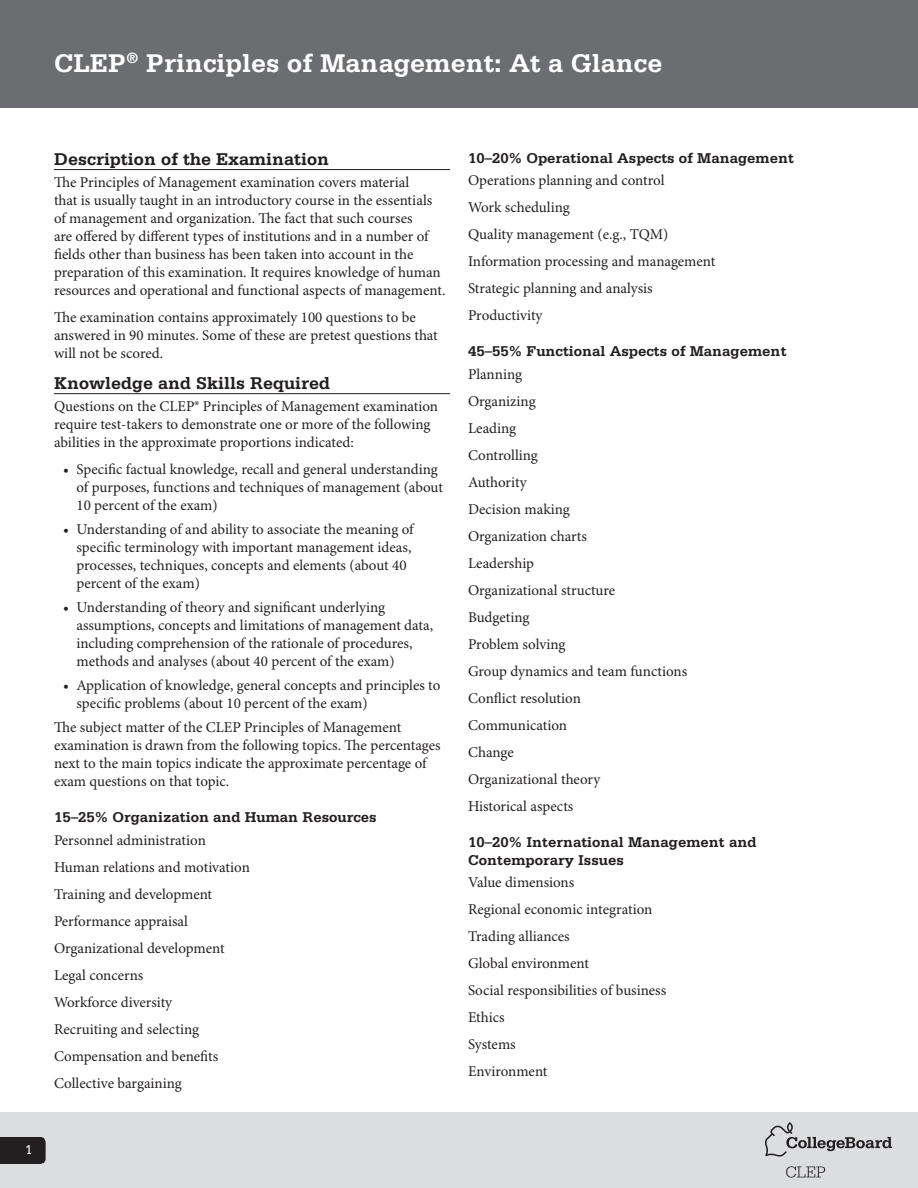
<style>
.page{position:relative;width:918px;height:1188px;background:#fff}
.page>*{position:absolute;margin:0;border:0;box-sizing:border-box;transform-origin:0 0}
.t1{font:700 27px "Serifa Std";color:#fff}
.t2{font:700 18px "Serifa Std";color:#231f20}
.bullets{font:15px/18px "Minion Pro";color:#231f20}
.Sub-Header{font:700 15px/18px "Serifa Std";color:#231f20}
.t3{font:13.5px "Serifa Std";color:#fff}
</style>
<div class="page">
<div style="left:0;top:1112px;width:918px;height:76px;background:#dcdddf"></div>
<svg style="left:786px;top:1166px;width:39px;height:12px"></svg>
<svg style="left:765px;top:1122px;width:127px;height:35px"></svg>
<svg style="left:0;top:1137px;width:46px;height:27px"></svg>
<div style="left:0;top:0;width:918px;height:108px;background:#6c6d70"></div>
<hr style="left:54px;top:169px;width:396px;height:1px;background:#231f20">
<hr style="left:54px;top:393px;width:396px;height:1px;background:#231f20">
<p class="t1" style="left:54px;top:47px;width:610px">CLEP<sup>®</sup> Principles of Management: At a Glance</p>
<p class="t3" style="left:25px;top:1142px;width:9px">1</p>
<p class="t2" style="left:54px;top:148px;width:277px">Description of the Examination</p>
<p class="bullets" style="left:54px;top:174px;width:393px">The Principles of Management examination covers material<br>that is usually taught in an introductory course in the essentials of management and organization. The fact that such courses<br>are offered by different types of institutions and in a number of fields other than business has been taken into account in the preparation of this examination. It requires knowledge of human resources and operational and functional aspects of management.</p>
<p class="bullets" style="left:54px;top:309px;width:385px">The examination contains approximately 100 questions to be answered in 90 minutes. Some of these are pretest questions that will not be scored.</p>
<p class="t2" style="left:54px;top:372px;width:278px">Knowledge and Skills Required</p>
<p class="bullets" style="left:54px;top:398px;width:386px">Questions on the CLEP® Principles of Management examination require test-takers to demonstrate one or more of the following abilities in the approximate proportions indicated:</p>
<p class="bullets" style="left:76px;top:461px;width:368px;text-indent:-14px">• Specific factual knowledge, recall and general understanding of purposes, functions and techniques of management (about<br>10 percent of the exam)</p>
<p class="bullets" style="left:76px;top:521px;width:339px;text-indent:-14px">• Understanding of and ability to associate the meaning of specific terminology with important management ideas, processes, techniques, concepts and elements (about 40 percent of the exam)</p>
<p class="bullets" style="left:76px;top:599px;width:358px;text-indent:-14px">• Understanding of theory and significant underlying assumptions, concepts and limitations of management data, including comprehension of the rationale of procedures, methods and analyses (about 40 percent of the exam)</p>
<p class="bullets" style="left:76px;top:677px;width:365px;text-indent:-14px">• Application of knowledge, general concepts and principles to specific problems (about 10 percent of the exam)</p>
<p class="bullets" style="left:54px;top:719px;width:388px">The subject matter of the CLEP Principles of Management examination is drawn from the following topics. The percentages next to the main topics indicate the approximate percentage of exam questions on that topic.</p>
<p class="Sub-Header" style="left:54px;top:808px;width:324px">15–25% Organization and Human Resources</p>
<p class="bullets" style="left:54px;top:832px;width:153px">Personnel administration</p>
<p class="bullets" style="left:54px;top:859px;width:197px">Human relations and motivation</p>
<p class="bullets" style="left:54px;top:886px;width:160px">Training and development</p>
<p class="bullets" style="left:54px;top:913px;width:136px">Performance appraisal</p>
<p class="bullets" style="left:54px;top:940px;width:172px">Organizational development</p>
<p class="bullets" style="left:54px;top:967px;width:91px">Legal concerns</p>
<p class="bullets" style="left:54px;top:994px;width:120px">Workforce diversity</p>
<p class="bullets" style="left:54px;top:1021px;width:147px">Recruiting and selecting</p>
<p class="bullets" style="left:54px;top:1048px;width:166px">Compensation and benefits</p>
<p class="bullets" style="left:54px;top:1075px;width:129px">Collective bargaining</p>
<p class="Sub-Header" style="left:468px;top:149px;width:327px">10–20% Operational Aspects of Management</p>
<p class="bullets" style="left:468px;top:172px;width:198px">Operations planning and control</p>
<p class="bullets" style="left:468px;top:199px;width:103px">Work scheduling</p>
<p class="bullets" style="left:468px;top:226px;width:202px">Quality management (e.g., TQM)</p>
<p class="bullets" style="left:468px;top:253px;width:249px">Information processing and management</p>
<p class="bullets" style="left:468px;top:280px;width:186px">Strategic planning and analysis</p>
<p class="bullets" style="left:468px;top:307px;width:76px">Productivity</p>
<p class="Sub-Header" style="left:468px;top:342px;width:320px">45–55% Functional Aspects of Management</p>
<p class="bullets" style="left:468px;top:366px;width:56px">Planning</p>
<p class="bullets" style="left:468px;top:393px;width:69px">Organizing</p>
<p class="bullets" style="left:468px;top:420px;width:50px">Leading</p>
<p class="bullets" style="left:468px;top:447px;width:71px">Controlling</p>
<p class="bullets" style="left:468px;top:474px;width:60px">Authority</p>
<p class="bullets" style="left:468px;top:501px;width:103px">Decision making</p>
<p class="bullets" style="left:468px;top:528px;width:121px">Organization charts</p>
<p class="bullets" style="left:468px;top:555px;width:68px">Leadership</p>
<p class="bullets" style="left:468px;top:582px;width:149px">Organizational structure</p>
<p class="bullets" style="left:468px;top:609px;width:63px">Budgeting</p>
<p class="bullets" style="left:468px;top:636px;width:99px">Problem solving</p>
<p class="bullets" style="left:468px;top:663px;width:221px">Group dynamics and team functions</p>
<p class="bullets" style="left:468px;top:690px;width:114px">Conflict resolution</p>
<p class="bullets" style="left:468px;top:717px;width:101px">Communication</p>
<p class="bullets" style="left:468px;top:744px;width:47px">Change</p>
<p class="bullets" style="left:468px;top:771px;width:134px">Organizational theory</p>
<p class="bullets" style="left:468px;top:798px;width:107px">Historical aspects</p>
<p class="Sub-Header" style="left:468px;top:833px;width:290px">10–20% International Management and<br>Contemporary Issues</p>
<p class="bullets" style="left:468px;top:874px;width:108px">Value dimensions</p>
<p class="bullets" style="left:468px;top:901px;width:186px">Regional economic integration</p>
<p class="bullets" style="left:468px;top:928px;width:103px">Trading alliances</p>
<p class="bullets" style="left:468px;top:955px;width:122px">Global environment</p>
<p class="bullets" style="left:468px;top:982px;width:200px">Social responsibilities of business</p>
<p class="bullets" style="left:468px;top:1009px;width:38px">Ethics</p>
<p class="bullets" style="left:468px;top:1036px;width:49px">Systems</p>
<p class="bullets" style="left:468px;top:1063px;width:81px">Environment</p>
</div>
